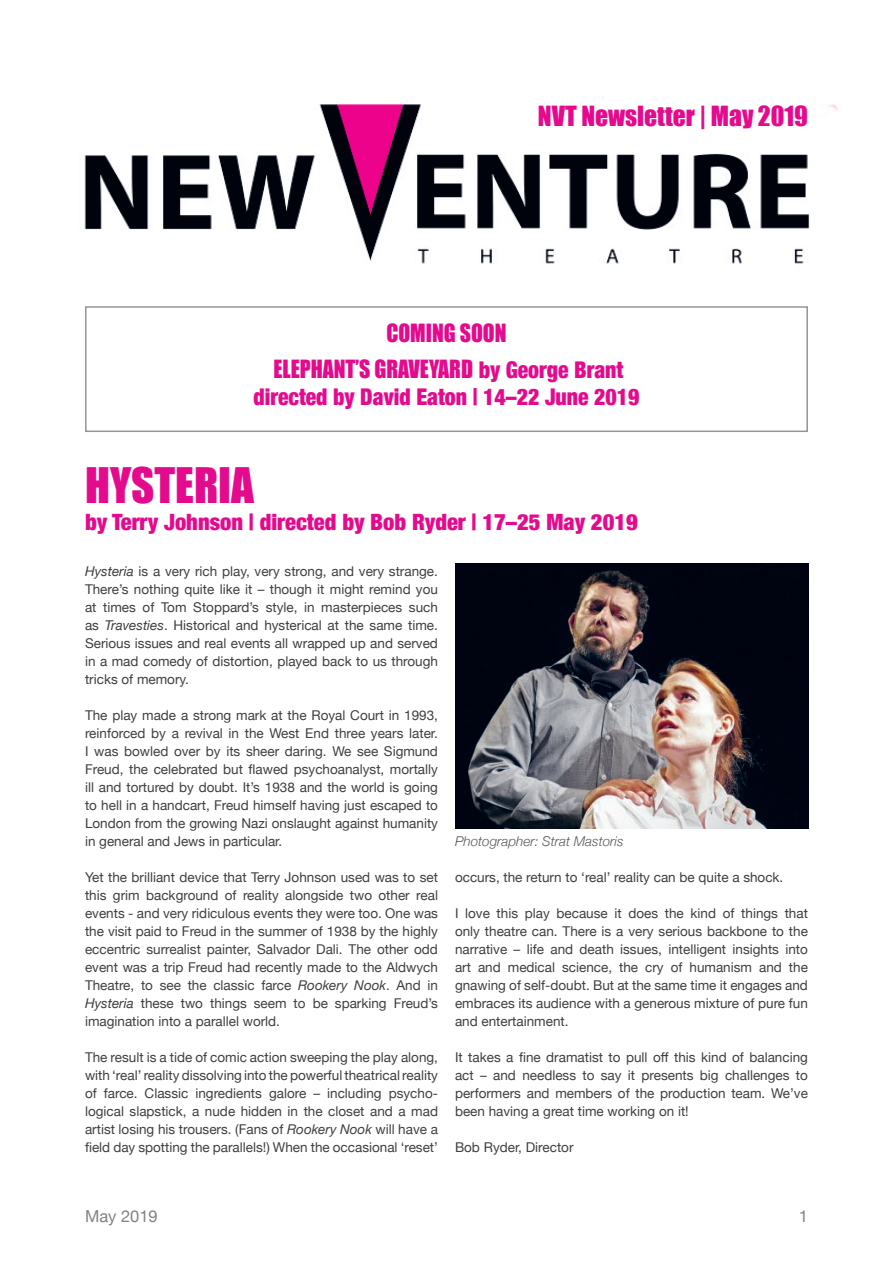
<style>
.page{position:relative;width:893px;height:1263px;background:#fff}
.page>*{position:absolute;margin:0;border:0;box-sizing:border-box;transform-origin:0 0}
.t1{font:45px "Impact";color:#e40a8d}
.t2{font:25.5px "Impact";color:#e40a8d}
.t3{font:23.1px/36px "Impact";color:#e40a8d;text-align:center;scale:.94 1}
.t4{font:900 condensed 23.1px "Helvetica Neue";color:#e40a8d;scale:.94 1}
.t5{font:900 condensed 22.5px "Helvetica Neue";color:#e40a8d}
.t6{font:16.5px "Helvetica Neue";color:#808285}
.t7{font:13.5px/18px "Helvetica Neue";color:#3f3f40;text-align:justify}
.t8{font:italic 300 13.5px "Helvetica Neue";color:#57585a}
.s1{font-family:"Helvetica Neue";font-weight:900;font-stretch:condensed}
.s2{font-style:italic}
</style>
<div class="page">
<div style="left:85px;top:306px;width:723px;height:126px;border:2px solid #939598"></div>
<img style="left:84px;top:103px;width:754px;height:161px">
<img style="left:455px;top:563px;width:353px;height:265px">
<h2 class="t2" style="left:538px;top:101px;width:271px">NVT Newsletter | May 2019</h2>
<h3 class="t3" style="left:273px;top:315px;width:374px">COMING SOON<br>ELEPHANT’S GRAVEYARD <span class="s1">by George Brant</span></h3>
<h3 class="t4" style="left:253px;top:378px;width:412px">directed by David Eaton | 14–22 June 2019</h3>
<h1 class="t1" style="left:85px;top:458px;width:171px">HYSTERIA</h1>
<h3 class="t5" style="left:85px;top:504px;width:554px">by Terry Johnson | directed by Bob Ryder | 17–25 May 2019</h3>
<p class="t7" style="left:85px;top:563px;width:354px"><span class="s2">Hysteria</span> is a very rich play, very strong, and very strange.<br>There’s nothing quite like it – though it might remind you at times of Tom Stoppard’s style, in masterpieces such as <span class="s2">Travesties</span>. Historical and hysterical at the same time.<br>Serious issues and real events all wrapped up and served in a mad comedy of distortion, played back to us through tricks of memory.</p>
<p class="t7" style="left:85px;top:707px;width:354px">The play made a strong mark at the Royal Court in 1993, reinforced by a revival in the West End three years later.<br>I was bowled over by its sheer daring. We see Sigmund Freud, the celebrated but flawed psychoanalyst, mortally ill and tortured by doubt. It’s 1938 and the world is going to hell in a handcart, Freud himself having just escaped to London from the growing Nazi onslaught against humanity in general and Jews in particular.</p>
<p class="t7" style="left:85px;top:869px;width:354px">Yet the brilliant device that Terry Johnson used was to set this grim background of reality alongside two other real events - and very ridiculous events they were too. One was the visit paid to Freud in the summer of 1938 by the highly eccentric surrealist painter, Salvador Dali. The other odd event was a trip Freud had recently made to the Aldwych Theatre, to see the classic farce <span class="s2">Rookery Nook</span>. And in <span class="s2">Hysteria</span> these two things seem to be sparking Freud’s imagination into a parallel world.</p>
<p class="t7" style="left:85px;top:1049px;width:354px">The result is a tide of comic action sweeping the play along, with ‘real’ reality dissolving into the powerful theatrical reality of farce. Classic ingredients galore – including psycho&shy;logical slapstick, a nude hidden in the closet and a mad artist losing his trousers. (Fans of <span class="s2">Rookery Nook</span> will have a field day spotting the parallels!) When the occasional ‘reset’</p>
<p class="t8" style="left:455px;top:830px;width:170px">Photographer: Strat Mastoris</p>
<p class="t7" style="left:455px;top:869px;width:330px">occurs, the return to ‘real’ reality can be quite a shock.</p>
<p class="t7" style="left:455px;top:905px;width:354px">I love this play because it does the kind of things that only theatre can. There is a very serious backbone to the narrative – life and death issues, intelligent insights into art and medical science, the cry of humanism and the gnawing of self-doubt. But at the same time it engages and embraces its audience with a generous mixture of pure fun and entertainment.</p>
<p class="t7" style="left:455px;top:1049px;width:354px">It takes a fine dramatist to pull off this kind of balancing act – and needless to say it presents big challenges to performers and members of the production team. We’ve been having a great time working on it!</p>
<p class="t7" style="left:455px;top:1139px;width:120px">Bob Ryder, Director</p>
<p class="t6" style="left:85px;top:1204px;width:74px">May 2019</p>
<p class="t6" style="left:799px;top:1204px;width:11px">1</p>
</div>
